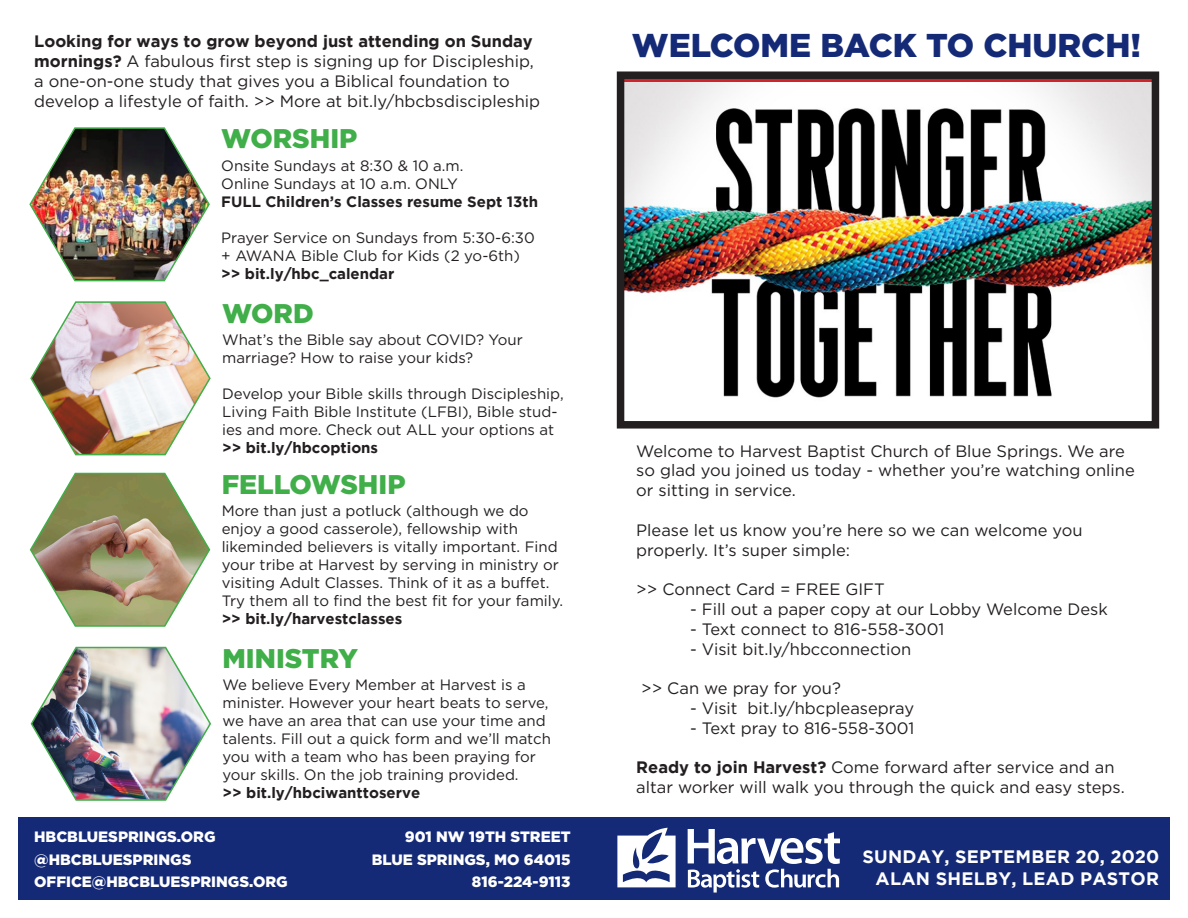
<style>
.page{position:relative;width:1188px;height:918px;background:#fff}
.page>*{position:absolute;margin:0;border:0;box-sizing:border-box;transform-origin:0 0}
.t1{font:900 33px "Gotham";color:#152a77}
.t2{font:900 27px "Gotham";color:#40ae49}
.t3{font:700 18px "Gotham";letter-spacing:.015em;color:#fff}
.t4{font:16.5px/19.8px "Gotham HTF";color:#231f20}
.t5{font:700 16.5px/19.8px "Gotham";color:#231f20}
.t6{font:15px/18px "Gotham HTF";color:#231f20}
.t7{font:900 15px "Gotham";color:#fff}
.t8{font:700 15px "Gotham";color:#231f20}
.s1{font-family:"Gotham HTF";font-weight:400}
.s2{font-family:"Gotham";font-weight:700}
</style>
<div class="page">
<div style="left:18px;top:817px;width:1152px;height:83px;background:#152a77"></div>
<svg style="left:688px;top:829px;width:152px;height:64px"></svg>
<svg style="left:617px;top:828px;width:59px;height:59px"></svg>
<img style="left:29px;top:127px;width:181px;height:155px">
<img style="left:30px;top:301px;width:181px;height:155px">
<svg style="left:29px;top:472px;width:182px;height:155px"></svg>
<img style="left:30px;top:646px;width:181px;height:155px">
<img style="left:626px;top:82px;width:524px;height:316px">
<div style="left:617px;top:71px;width:542px;height:358px;border:8px solid #231f20"></div>
<p class="t5" style="left:34px;top:31px;width:501px">Looking for ways to grow beyond just attending on Sunday mornings? <span class="s1">A fabulous first step is signing up for Discipleship,</span></p>
<p class="t4" style="left:34px;top:71px;width:477px">a one-on-one study that gives you a Biblical foundation to</p>
<p class="t4" style="left:34px;top:91px;width:507px">develop a lifestyle of faith. &gt;&gt; More at bit.ly/hbcbsdiscipleship</p>
<p class="t2" style="left:221px;top:120px;width:138px">WORSHIP</p>
<p class="t6" style="left:221px;top:156px;width:244px">Onsite Sundays at 8:30 &amp; 10 a.m.</p>
<p class="t6" style="left:221px;top:174px;width:238px">Online Sundays at 10 a.m. ONLY</p>
<p class="t8" style="left:221px;top:193px;width:318px">FULL Children’s Classes resume Sept 13th</p>
<p class="t6" style="left:221px;top:228px;width:315px">Prayer Service on Sundays from 5:30-6:30</p>
<p class="t6" style="left:221px;top:246px;width:300px">+ AWANA Bible Club for Kids (2 yo-6th)</p>
<p class="t8" style="left:221px;top:265px;width:175px">&gt;&gt; bit.ly/hbc_calendar</p>
<p class="t2" style="left:222px;top:294px;width:93px">WORD</p>
<p class="t6" style="left:222px;top:330px;width:302px">What’s the Bible say about COVID? Your marriage? How to raise your kids?</p>
<p class="t6" style="left:222px;top:384px;width:343px">Develop your Bible skills through Discipleship,<br>Living Faith Bible Institute (LFBI), Bible stud&shy;ies and more. Check out ALL your options at</p>
<p class="t8" style="left:222px;top:439px;width:158px">&gt;&gt; bit.ly/hbcoptions</p>
<p class="t2" style="left:222px;top:466px;width:185px">FELLOWSHIP</p>
<p class="t6" style="left:222px;top:501px;width:343px">More than just a potluck (although we do enjoy a good casserole), fellowship with likeminded believers is vitally important. Find your tribe at Harvest by serving in ministry or visiting Adult Classes. Think of it as a buffet.<br>Try them all to find the best fit for your family. <span class="s2">&gt;&gt; bit.ly/harvestclasses</span></p>
<p class="t2" style="left:223px;top:640px;width:137px">MINISTRY</p>
<p class="t6" style="left:223px;top:675px;width:330px">We believe Every Member at Harvest is a minister. However your heart beats to serve, we have an area that can use your time and talents. Fill out a quick form and we’ll match you with a team who has been praying for your skills. On the job training provided.</p>
<p class="t8" style="left:223px;top:784px;width:199px">&gt;&gt; bit.ly/hbciwanttoserve</p>
<p class="t7" style="left:34px;top:827px;width:183px">HBCBLUESPRINGS.ORG</p>
<p class="t7" style="left:34px;top:849px;width:159px">@HBCBLUESPRINGS</p>
<p class="t7" style="left:34px;top:872px;width:255px">OFFICE@HBCBLUESPRINGS.ORG</p>
<p class="t7" style="left:405px;top:827px;width:167px">901 NW 19TH STREET</p>
<p class="t7" style="left:372px;top:849px;width:200px">BLUE SPRINGS, MO 64015</p>
<p class="t7" style="left:472px;top:872px;width:100px">816-224-9113</p>
<p class="t1" style="left:632px;top:23px;width:511px">WELCOME BACK TO CHURCH!</p>
<p class="t4" style="left:636px;top:441px;width:500px">Welcome to Harvest Baptist Church of Blue Springs. We are so glad you joined us today - whether you’re watching online or sitting in service.</p>
<p class="t4" style="left:636px;top:520px;width:448px">Please let us know you’re here so we can welcome you</p>
<p class="t4" style="left:636px;top:540px;width:215px">properly. It’s super simple:</p>
<p class="t4" style="left:636px;top:579px;width:250px">&gt;&gt; Connect Card = FREE GIFT</p>
<p class="t4" style="left:690px;top:599px;width:419px">- Fill out a paper copy at our Lobby Welcome Desk</p>
<p class="t4" style="left:690px;top:619px;width:256px">- Text connect to 816-558-3001</p>
<p class="t4" style="left:690px;top:639px;width:223px">- Visit bit.ly/hbcconnection</p>
<p class="t4" style="left:641px;top:678px;width:201px">&gt;&gt; Can we pray for you?</p>
<p class="t4" style="left:690px;top:698px;width:225px">- Visit bit.ly/hbcpleasepray</p>
<p class="t4" style="left:690px;top:718px;width:226px">- Text pray to 816-558-3001</p>
<p class="t4" style="left:636px;top:757px;width:490px"><span class="s2">Ready to join Harvest?</span> Come forward after service and an altar worker will walk you through the quick and easy steps.</p>
<p class="t3" style="left:862px;top:847px;width:298px">SUNDAY, SEPTEMBER 20, 2020</p>
<p class="t3" style="left:876px;top:868px;width:285px">ALAN SHELBY, LEAD PASTOR</p>
</div>
